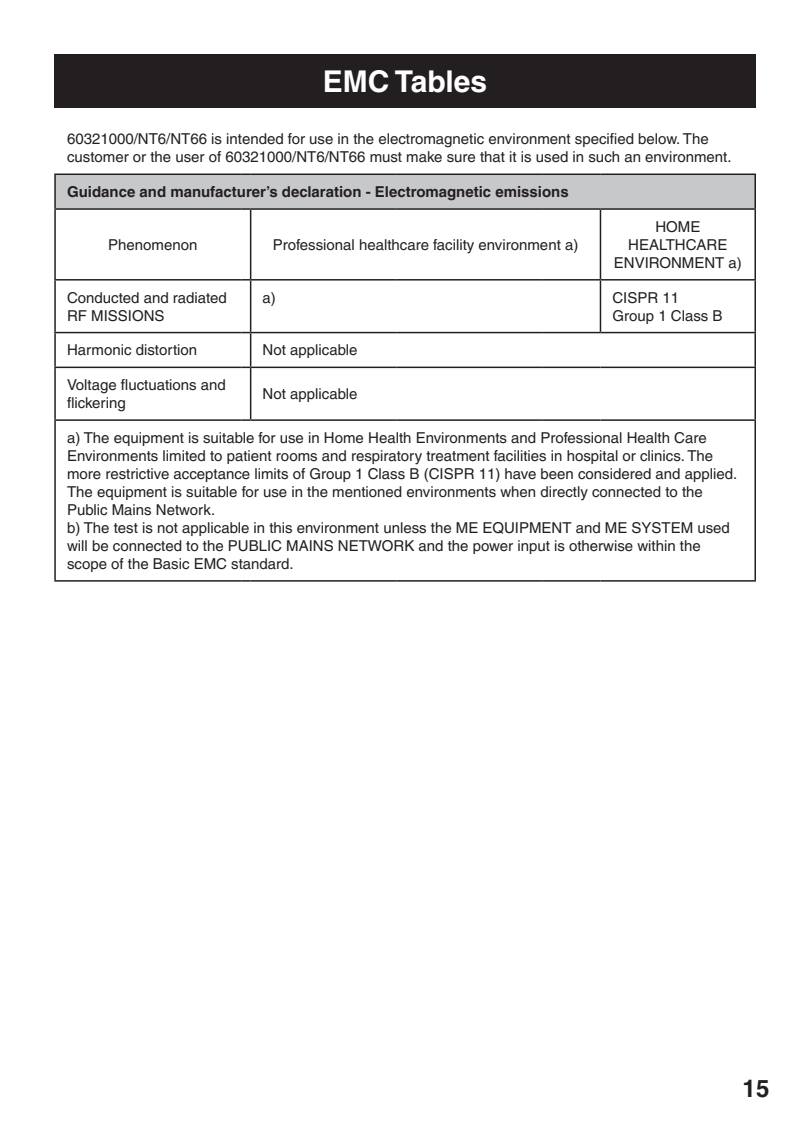
<style>
.page{position:relative;width:810px;height:1134px;background:#fff}
.page>*{position:absolute;margin:0;border:0;box-sizing:border-box;transform-origin:0 0}
.Heading_in_Document{font:700 30px "Helvetica LT Pro";color:#fff}
.t1{font:700 24px "Helvetica LT Pro";color:#231f20}
.t2{font:15px/18px "Helvetica LT Pro";color:#231f20}
.t3{font:700 15px "Helvetica LT Pro";color:#231f20}
</style>
<div class="page">
<div style="left:55px;top:174px;width:700px;height:35px;background:#c7c8ca"></div>
<hr style="left:754px;top:175px;width:2px;height:33px;background:#231f20">
<hr style="left:754px;top:333px;width:2px;height:34px;background:#231f20">
<hr style="left:754px;top:368px;width:2px;height:51px;background:#231f20">
<hr style="left:754px;top:421px;width:2px;height:159px;background:#231f20">
<hr style="left:54px;top:175px;width:2px;height:33px;background:#231f20">
<hr style="left:54px;top:210px;width:2px;height:69px;background:#231f20">
<hr style="left:54px;top:174px;width:188px;height:1px;background:#231f20">
<hr style="left:251px;top:174px;width:146px;height:1px;background:#231f20">
<hr style="left:397px;top:174px;width:146px;height:1px;background:#231f20">
<hr style="left:543px;top:174px;width:57px;height:1px;background:#231f20">
<hr style="left:600px;top:174px;width:156px;height:1px;background:#231f20">
<hr style="left:54px;top:208px;width:188px;height:2px;background:#231f20">
<svg style="left:242px;top:208px;width:9px;height:2px"></svg>
<hr style="left:250px;top:210px;width:1px;height:69px;background:#231f20">
<hr style="left:251px;top:208px;width:146px;height:2px;background:#231f20">
<hr style="left:397px;top:208px;width:146px;height:2px;background:#231f20">
<hr style="left:543px;top:208px;width:57px;height:2px;background:#231f20">
<hr style="left:600px;top:210px;width:1px;height:69px;background:#231f20">
<hr style="left:600px;top:208px;width:156px;height:2px;background:#231f20">
<hr style="left:754px;top:210px;width:2px;height:69px;background:#231f20">
<hr style="left:54px;top:281px;width:2px;height:51px;background:#231f20">
<hr style="left:54px;top:279px;width:188px;height:2px;background:#231f20">
<svg style="left:242px;top:279px;width:9px;height:2px"></svg>
<hr style="left:250px;top:281px;width:1px;height:51px;background:#231f20">
<hr style="left:251px;top:279px;width:146px;height:2px;background:#231f20">
<hr style="left:397px;top:279px;width:146px;height:2px;background:#231f20">
<hr style="left:543px;top:279px;width:57px;height:2px;background:#231f20">
<hr style="left:600px;top:281px;width:1px;height:51px;background:#231f20">
<hr style="left:600px;top:279px;width:156px;height:2px;background:#231f20">
<hr style="left:754px;top:281px;width:2px;height:51px;background:#231f20">
<hr style="left:600px;top:332px;width:156px;height:1px;background:#231f20">
<hr style="left:54px;top:333px;width:2px;height:34px;background:#231f20">
<hr style="left:54px;top:332px;width:188px;height:1px;background:#231f20">
<hr style="left:250px;top:333px;width:1px;height:34px;background:#231f20">
<hr style="left:251px;top:332px;width:146px;height:1px;background:#231f20">
<hr style="left:397px;top:332px;width:146px;height:1px;background:#231f20">
<hr style="left:543px;top:332px;width:57px;height:1px;background:#231f20">
<hr style="left:54px;top:368px;width:2px;height:51px;background:#231f20">
<hr style="left:54px;top:367px;width:188px;height:1px;background:#231f20">
<hr style="left:250px;top:368px;width:1px;height:51px;background:#231f20">
<hr style="left:251px;top:367px;width:146px;height:1px;background:#231f20">
<hr style="left:397px;top:367px;width:146px;height:1px;background:#231f20">
<hr style="left:543px;top:367px;width:57px;height:1px;background:#231f20">
<hr style="left:600px;top:367px;width:156px;height:1px;background:#231f20">
<hr style="left:251px;top:419px;width:146px;height:2px;background:#231f20">
<hr style="left:397px;top:419px;width:146px;height:2px;background:#231f20">
<hr style="left:543px;top:419px;width:57px;height:2px;background:#231f20">
<hr style="left:600px;top:419px;width:156px;height:2px;background:#231f20">
<hr style="left:54px;top:421px;width:2px;height:159px;background:#231f20">
<hr style="left:54px;top:419px;width:188px;height:2px;background:#231f20">
<svg style="left:242px;top:419px;width:9px;height:2px"></svg>
<hr style="left:54px;top:580px;width:188px;height:2px;background:#231f20">
<svg style="left:242px;top:580px;width:9px;height:2px"></svg>
<hr style="left:251px;top:580px;width:146px;height:2px;background:#231f20">
<hr style="left:397px;top:580px;width:146px;height:2px;background:#231f20">
<hr style="left:543px;top:580px;width:57px;height:2px;background:#231f20">
<hr style="left:600px;top:580px;width:156px;height:2px;background:#231f20">
<div style="left:54px;top:54px;width:702px;height:54px;background:#231f20"></div>
<p class="Heading_in_Document" style="left:323px;top:63px;width:166px">EMC Tables</p>
<p class="t2" style="left:67px;top:130px;width:666px">60321000/NT6/NT66 is intended for use in the electromagnetic environment specified below. The customer or the user of 60321000/NT6/NT66 must make sure that it is used in such an environment.</p>
<p class="t3" style="left:67px;top:183px;width:503px">Guidance and manufacturer’s declaration - Electromagnetic emissions</p>
<p class="t2" style="left:108px;top:236px;width:91px">Phenomenon</p>
<p class="t2" style="left:273px;top:236px;width:307px">Professional healthcare facility environment a)</p>
<p class="t2" style="left:614px;top:218px;width:130px;text-align:center">HOME<br>HEALTHCARE<br>ENVIRONMENT a)</p>
<p class="t2" style="left:67px;top:288px;width:161px">Conducted and radiated<br>RF MISSIONS</p>
<p class="t2" style="left:263px;top:288px;width:15px">a)</p>
<p class="t2" style="left:612px;top:288px;width:68px">CISPR 11</p>
<p class="t2" style="left:612px;top:306px;width:112px">Group 1 Class B</p>
<p class="t2" style="left:67px;top:341px;width:132px">Harmonic distortion</p>
<p class="t2" style="left:263px;top:341px;width:96px">Not applicable</p>
<p class="t2" style="left:67px;top:376px;width:160px">Voltage fluctuations and flickering</p>
<p class="t2" style="left:263px;top:385px;width:96px">Not applicable</p>
<p class="t2" style="left:67px;top:429px;width:672px">a) The equipment is suitable for use in Home Health Environments and Professional Health Care Environments limited to patient rooms and respiratory treatment facilities in hospital or clinics. The more restrictive acceptance limits of Group 1 Class B (CISPR 11) have been considered and applied.<br>The equipment is suitable for use in the mentioned environments when directly connected to the Public Mains Network.</p>
<p class="t2" style="left:67px;top:519px;width:664px">b) The test is not applicable in this environment unless the ME EQUIPMENT and ME SYSTEM used will be connected to the PUBLIC MAINS NETWORK and the power input is otherwise within the scope of the Basic EMC standard.</p>
<h2 class="t1" style="left:743px;top:1074px;width:28px">15</h2>
</div>
